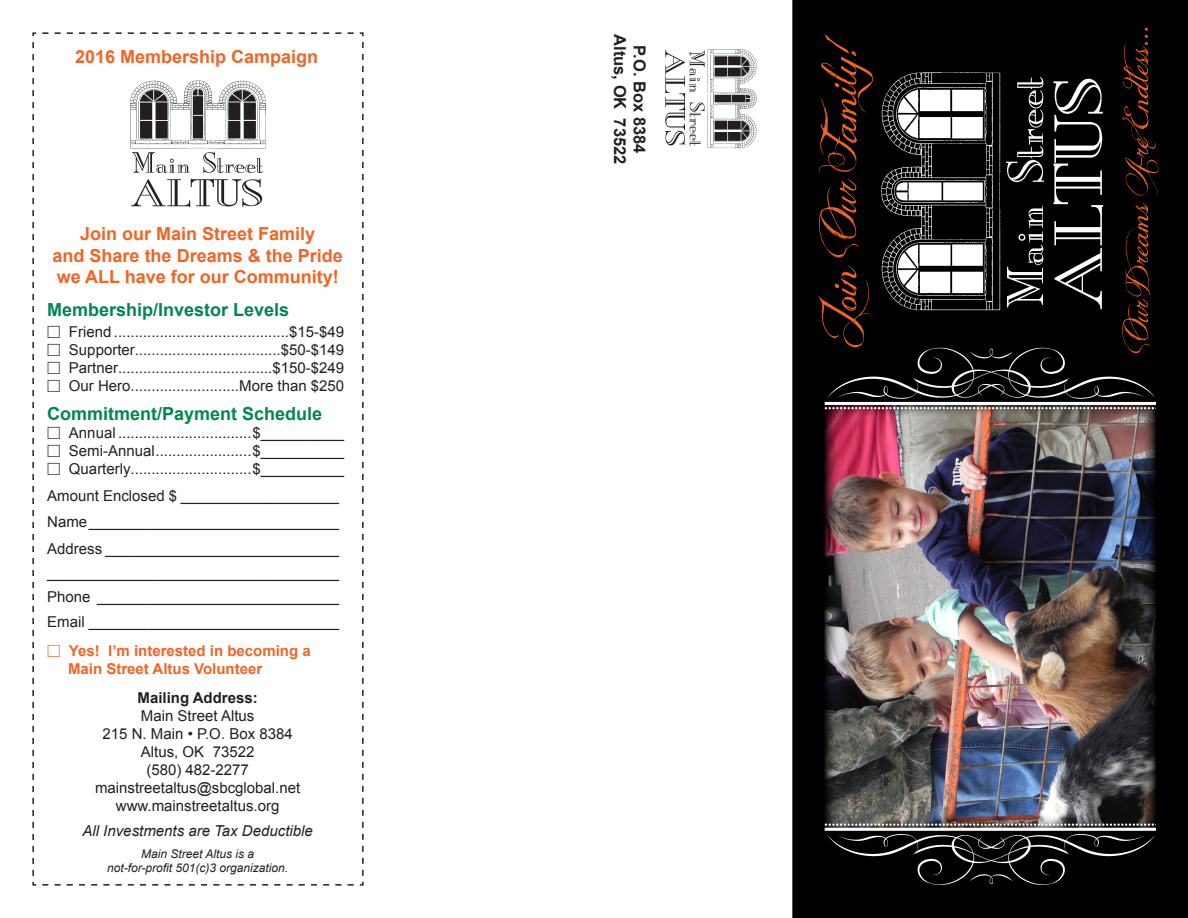
<style>
.page{position:relative;width:1188px;height:918px;background:#fff}
.page>*{position:absolute;margin:0;border:0;box-sizing:border-box;transform-origin:0 0}
.t1{font:700 18px "Arial";color:#f26424}
.t2{font:700 18px "Arial";color:#008751}
.t3{font:700 16.5px "Arial";color:#231f20}
.t4{font:15px "Arial";color:#231f20}
.t5{font:700 15px "Arial";color:#f26424}
.t6{font:italic 15px "Arial";color:#231f20}
.t7{font:700 15px "Arial";color:#231f20}
.t8{font:italic 12px "Arial";color:#231f20}
.s1{font-family:"Universal Newswith Comm Pi"}
.s2{font-family:"Universal Newswith Comm Pi";font-weight:400}
</style>
<div class="page">
<img style="left:664px;top:49px;width:93px;height:100px">
<svg style="left:32px;top:32px;width:332px;height:854px"></svg>
<img style="left:119px;top:70px;width:158px;height:158px">
<div style="left:792px;top:0;width:396px;height:918px;background:#000001"></div>
<svg style="left:819px;top:34px;width:54px;height:313px;background:#240f06"></svg>
<img style="left:861px;top:52px;width:261px;height:276px">
<svg style="left:1122px;top:28px;width:36px;height:325px;background:#190a04"></svg>
<img style="left:825px;top:429px;width:331px;height:318px">
<img style="left:825px;top:747px;width:331px;height:154px">
<img style="left:825px;top:328px;width:331px;height:101px">
<p class="t1" style="left:75px;top:44px;width:245px">2016 Membership Campaign</p>
<p class="t1" style="left:80px;top:222px;width:237px">Join our Main Street Family</p>
<p class="t1" style="left:53px;top:243px;width:292px">and Share the Dreams &amp; the Pride</p>
<p class="t1" style="left:57px;top:265px;width:284px">we ALL have for our Community!</p>
<p class="t2" style="left:47px;top:297px;width:244px">Membership/Investor Levels</p>
<p class="t4" style="left:47px;top:322px;width:298px"><span class="s1">M</span> Friend...........................................$15-$49</p>
<p class="t4" style="left:47px;top:340px;width:298px"><span class="s1">M</span> Supporter...................................$50-$149</p>
<p class="t4" style="left:47px;top:358px;width:298px"><span class="s1">M</span> Partner.....................................$150-$249</p>
<p class="t4" style="left:47px;top:376px;width:298px"><span class="s1">M</span> Our Hero..........................More than $250</p>
<p class="t2" style="left:47px;top:402px;width:277px">Commitment/Payment Schedule</p>
<p class="t4" style="left:47px;top:423px;width:298px"><span class="s1">M</span> Annual.................................$__________</p>
<p class="t4" style="left:47px;top:441px;width:298px"><span class="s1">M</span> Semi-Annual........................$__________</p>
<p class="t4" style="left:47px;top:459px;width:298px"><span class="s1">M</span> Quarterly.............................$__________</p>
<p class="t4" style="left:47px;top:486px;width:293px">Amount Enclosed $ ___________________</p>
<p class="t4" style="left:47px;top:512px;width:293px">Name______________________________</p>
<p class="t4" style="left:47px;top:539px;width:293px">Address ____________________________</p>
<p class="t4" style="left:47px;top:563px;width:293px">___________________________________</p>
<p class="t4" style="left:47px;top:587px;width:293px">Phone _____________________________</p>
<p class="t4" style="left:47px;top:612px;width:293px">Email ______________________________</p>
<p class="t5" style="left:47px;top:641px;width:265px"><span class="s2">M</span> Yes! I’m interested in becoming a</p>
<p class="t5" style="left:68px;top:659px;width:196px">Main Street Altus Volunteer</p>
<p class="t7" style="left:138px;top:688px;width:122px">Mailing Address:</p>
<p class="t4" style="left:141px;top:706px;width:115px">Main Street Altus</p>
<p class="t4" style="left:103px;top:724px;width:192px">215 N. Main • P.O. Box 8384</p>
<p class="t4" style="left:141px;top:742px;width:115px">Altus, OK 73522</p>
<p class="t4" style="left:146px;top:760px;width:104px">(580) 482-2277</p>
<p class="t4" style="left:95px;top:778px;width:207px">mainstreetaltus@sbcglobal.net</p>
<p class="t4" style="left:116px;top:796px;width:165px">www.mainstreetaltus.org</p>
<p class="t6" style="left:82px;top:821px;width:232px">All Investments are Tax Deductible</p>
<p class="t8" style="left:141px;top:846px;width:114px">Main Street Altus is a</p>
<p class="t8" style="left:107px;top:860px;width:183px">not-for-profit 501(c)3 organization.</p>
<p class="t3" style="left:631px;top:34px;width:132px;rotate:90deg">Altus, OK 73522</p>
<p class="t3" style="left:651px;top:45px;width:109px;rotate:90deg">P.O. Box 8384</p>
</div>
